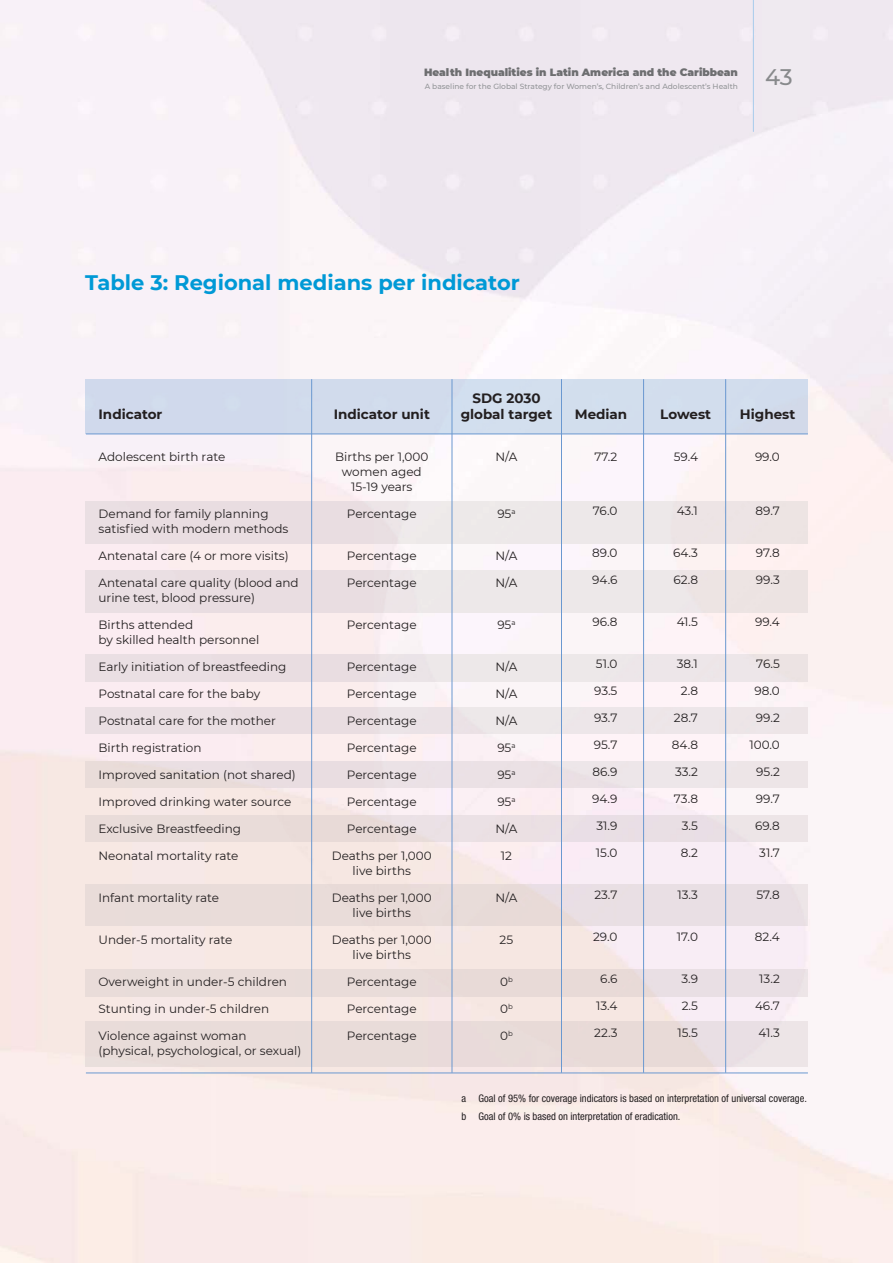
<style>
.page{position:relative;width:893px;height:1263px;background:#fff}
.page>*{position:absolute;margin:0;border:0;box-sizing:border-box;transform-origin:0 0}
.t1{font:500 22.5px "Montserrat";color:#888a8c}
.t2{font:700 21px "Montserrat";color:#0099d6}
.t3{font:700 13.5px/16.5px "Montserrat";color:#231f20;text-align:center}
.t4{font:12px/15px "Montserrat";color:#231f20}
.t5{font:condensed 10.5px/18px "Helvetica Neue";color:#231f20}
.t6{font:900 10.5px "Montserrat";color:#6d6e70}
.t7{font:500 7.5px "Montserrat";color:#939598}
</style>
<div class="page">
<hr style="left:753px;top:0;width:1px;height:132px;background:#a7cbec">
<div style="left:85px;top:502px;width:723px;height:41px;background:#ede4e5"></div>
<div style="left:85px;top:571px;width:723px;height:41px;background:#ece3e3"></div>
<div style="left:85px;top:655px;width:723px;height:26px;background:#ece3e7"></div>
<div style="left:85px;top:707px;width:723px;height:27px;background:#ebe4e7"></div>
<div style="left:85px;top:379px;width:723px;height:55px;background:#d1dbec"></div>
<hr style="left:86px;top:1073px;width:722px;height:1px;background:#6a98d0">
<hr style="left:86px;top:434px;width:722px;height:1px;background:#6a98d0">
<hr style="left:311px;top:379px;width:1px;height:694px;background:#6a98d0">
<hr style="left:452px;top:379px;width:1px;height:694px;background:#6a98d0">
<hr style="left:643px;top:379px;width:1px;height:694px;background:#6a98d0">
<hr style="left:561px;top:379px;width:1px;height:694px;background:#6a98d0">
<hr style="left:725px;top:379px;width:1px;height:694px;background:#6a98d0">
<p class="t6" style="left:424px;top:66px;width:315px">Health Inequalities in Latin America and the Caribbean</p>
<p class="t7" style="left:425px;top:81px;width:315px">A baseline for the Global Strategy for Women’s, Children’s and Adolescent’s Health</p>
<h1 class="t1" style="left:765px;top:63px;width:29px">43</h1>
<h2 class="t2" style="left:85px;top:270px;width:436px">Table 3: Regional medians per indicator</h2>
<p class="t3" style="left:99px;top:406px;width:65px">Indicator</p>
<p class="t4" style="left:99px;top:449px;width:128px">Adolescent birth rate</p>
<p class="t4" style="left:99px;top:506px;width:191px">Demand for family planning satisfied with modern methods</p>
<p class="t4" style="left:99px;top:548px;width:192px">Antenatal care (4 or more visits)</p>
<p class="t4" style="left:99px;top:575px;width:202px">Antenatal care quality (blood and urine test, blood pressure)</p>
<p class="t4" style="left:99px;top:617px;width:162px">Births attended<br>by skilled health personnel</p>
<p class="t4" style="left:99px;top:659px;width:189px">Early initiation of breastfeeding</p>
<p class="t4" style="left:99px;top:686px;width:163px">Postnatal care for the baby</p>
<p class="t4" style="left:99px;top:713px;width:179px">Postnatal care for the mother</p>
<p class="t4" style="left:99px;top:740px;width:105px">Birth registration</p>
<p class="t4" style="left:99px;top:767px;width:199px">Improved sanitation (not shared)</p>
<p class="t4" style="left:99px;top:794px;width:194px">Improved drinking water source</p>
<p class="t4" style="left:99px;top:821px;width:144px">Exclusive Breastfeeding</p>
<p class="t4" style="left:99px;top:848px;width:141px">Neonatal mortality rate</p>
<p class="t4" style="left:99px;top:890px;width:122px">Infant mortality rate</p>
<p class="t4" style="left:99px;top:932px;width:135px">Under-5 mortality rate</p>
<p class="t4" style="left:99px;top:974px;width:190px">Overweight in under-5 children</p>
<p class="t4" style="left:99px;top:1001px;width:172px">Stunting in under-5 children</p>
<p class="t4" style="left:99px;top:1028px;width:204px">Violence against woman (physical, psychological, or sexual)</p>
<p class="t3" style="left:334px;top:406px;width:98px">Indicator unit</p>
<p class="t4" style="left:335px;top:449px;width:95px;text-align:center">Births per 1,000 women aged<br>15-19 years</p>
<p class="t4" style="left:347px;top:506px;width:71px">Percentage</p>
<p class="t4" style="left:347px;top:548px;width:71px">Percentage</p>
<p class="t4" style="left:347px;top:575px;width:71px">Percentage</p>
<p class="t4" style="left:347px;top:617px;width:71px">Percentage</p>
<p class="t4" style="left:347px;top:659px;width:71px">Percentage</p>
<p class="t4" style="left:347px;top:686px;width:71px">Percentage</p>
<p class="t4" style="left:347px;top:713px;width:71px">Percentage</p>
<p class="t4" style="left:347px;top:740px;width:71px">Percentage</p>
<p class="t4" style="left:347px;top:767px;width:71px">Percentage</p>
<p class="t4" style="left:347px;top:794px;width:71px">Percentage</p>
<p class="t4" style="left:347px;top:821px;width:71px">Percentage</p>
<p class="t4" style="left:332px;top:848px;width:101px;text-align:center">Deaths per 1,000 live births</p>
<p class="t4" style="left:332px;top:890px;width:101px;text-align:center">Deaths per 1,000 live births</p>
<p class="t4" style="left:332px;top:932px;width:101px;text-align:center">Deaths per 1,000 live births</p>
<p class="t4" style="left:347px;top:974px;width:71px">Percentage</p>
<p class="t4" style="left:347px;top:1001px;width:71px">Percentage</p>
<p class="t4" style="left:347px;top:1028px;width:71px">Percentage</p>
<p class="t3" style="left:461px;top:390px;width:93px">SDG 2030 global target</p>
<p class="t4" style="left:495px;top:449px;width:23px">N/A</p>
<p class="t4" style="left:497px;top:506px;width:20px">95<sup>a</sup></p>
<p class="t4" style="left:495px;top:548px;width:23px">N/A</p>
<p class="t4" style="left:495px;top:575px;width:23px">N/A</p>
<p class="t4" style="left:497px;top:617px;width:20px">95<sup>a</sup></p>
<p class="t4" style="left:495px;top:659px;width:23px">N/A</p>
<p class="t4" style="left:495px;top:686px;width:23px">N/A</p>
<p class="t4" style="left:495px;top:713px;width:23px">N/A</p>
<p class="t4" style="left:497px;top:740px;width:20px">95<sup>a</sup></p>
<p class="t4" style="left:497px;top:767px;width:20px">95<sup>a</sup></p>
<p class="t4" style="left:497px;top:794px;width:20px">95<sup>a</sup></p>
<p class="t4" style="left:495px;top:821px;width:23px">N/A</p>
<p class="t4" style="left:501px;top:848px;width:13px">12</p>
<p class="t4" style="left:495px;top:890px;width:23px">N/A</p>
<p class="t4" style="left:500px;top:932px;width:15px">25</p>
<p class="t4" style="left:500px;top:974px;width:14px">0<sup>b</sup></p>
<p class="t4" style="left:500px;top:1001px;width:14px">0<sup>b</sup></p>
<p class="t4" style="left:500px;top:1028px;width:14px">0<sup>b</sup></p>
<p class="t3" style="left:575px;top:406px;width:54px">Median</p>
<p class="t4" style="left:594px;top:449px;width:24px">77.2</p>
<p class="t4" style="left:593px;top:503px;width:26px">76.0</p>
<p class="t4" style="left:592px;top:545px;width:27px">89.0</p>
<p class="t4" style="left:592px;top:572px;width:27px">94.6</p>
<p class="t4" style="left:592px;top:614px;width:27px">96.8</p>
<p class="t4" style="left:596px;top:656px;width:23px">51.0</p>
<p class="t4" style="left:594px;top:683px;width:25px">93.5</p>
<p class="t4" style="left:594px;top:710px;width:25px">93.7</p>
<p class="t4" style="left:594px;top:737px;width:25px">95.7</p>
<p class="t4" style="left:592px;top:764px;width:26px">86.9</p>
<p class="t4" style="left:592px;top:791px;width:27px">94.9</p>
<p class="t4" style="left:596px;top:818px;width:22px">31.9</p>
<p class="t4" style="left:596px;top:845px;width:23px">15.0</p>
<p class="t4" style="left:594px;top:887px;width:25px">23.7</p>
<p class="t4" style="left:593px;top:929px;width:26px">29.0</p>
<p class="t4" style="left:600px;top:971px;width:19px">6.6</p>
<p class="t4" style="left:596px;top:998px;width:23px">13.4</p>
<p class="t4" style="left:594px;top:1025px;width:25px">22.3</p>
<p class="t3" style="left:660px;top:406px;width:52px">Lowest</p>
<p class="t4" style="left:674px;top:449px;width:26px">59.4</p>
<p class="t4" style="left:677px;top:503px;width:23px">43.1</p>
<p class="t4" style="left:673px;top:545px;width:26px">64.3</p>
<p class="t4" style="left:673px;top:572px;width:26px">62.8</p>
<p class="t4" style="left:677px;top:614px;width:23px">41.5</p>
<p class="t4" style="left:677px;top:656px;width:23px">38.1</p>
<p class="t4" style="left:681px;top:683px;width:19px">2.8</p>
<p class="t4" style="left:674px;top:710px;width:26px">28.7</p>
<p class="t4" style="left:672px;top:737px;width:28px">84.8</p>
<p class="t4" style="left:675px;top:764px;width:24px">33.2</p>
<p class="t4" style="left:674px;top:791px;width:26px">73.8</p>
<p class="t4" style="left:682px;top:818px;width:18px">3.5</p>
<p class="t4" style="left:681px;top:845px;width:19px">8.2</p>
<p class="t4" style="left:677px;top:887px;width:22px">13.3</p>
<p class="t4" style="left:677px;top:929px;width:23px">17.0</p>
<p class="t4" style="left:681px;top:971px;width:18px">3.9</p>
<p class="t4" style="left:682px;top:998px;width:18px">2.5</p>
<p class="t4" style="left:677px;top:1025px;width:22px">15.5</p>
<p class="t3" style="left:740px;top:406px;width:57px">Highest</p>
<p class="t4" style="left:755px;top:449px;width:26px">99.0</p>
<p class="t4" style="left:755px;top:503px;width:26px">89.7</p>
<p class="t4" style="left:756px;top:545px;width:25px">97.8</p>
<p class="t4" style="left:756px;top:572px;width:25px">99.3</p>
<p class="t4" style="left:755px;top:614px;width:26px">99.4</p>
<p class="t4" style="left:756px;top:656px;width:25px">76.5</p>
<p class="t4" style="left:754px;top:683px;width:27px">98.0</p>
<p class="t4" style="left:756px;top:710px;width:25px">99.2</p>
<p class="t4" style="left:749px;top:737px;width:32px">100.0</p>
<p class="t4" style="left:756px;top:764px;width:25px">95.2</p>
<p class="t4" style="left:756px;top:791px;width:25px">99.7</p>
<p class="t4" style="left:755px;top:818px;width:26px">69.8</p>
<p class="t4" style="left:759px;top:845px;width:22px">31.7</p>
<p class="t4" style="left:756px;top:887px;width:25px">57.8</p>
<p class="t4" style="left:755px;top:929px;width:26px">82.4</p>
<p class="t4" style="left:759px;top:971px;width:22px">13.2</p>
<p class="t4" style="left:755px;top:998px;width:26px">46.7</p>
<p class="t4" style="left:758px;top:1025px;width:23px">41.3</p>
<p class="t5" style="left:462px;top:1091px;width:347px">a Goal of 95% for coverage indicators is based on interpretation of universal coverage. b Goal of 0% is based on interpretation of eradication.</p>
</div>
